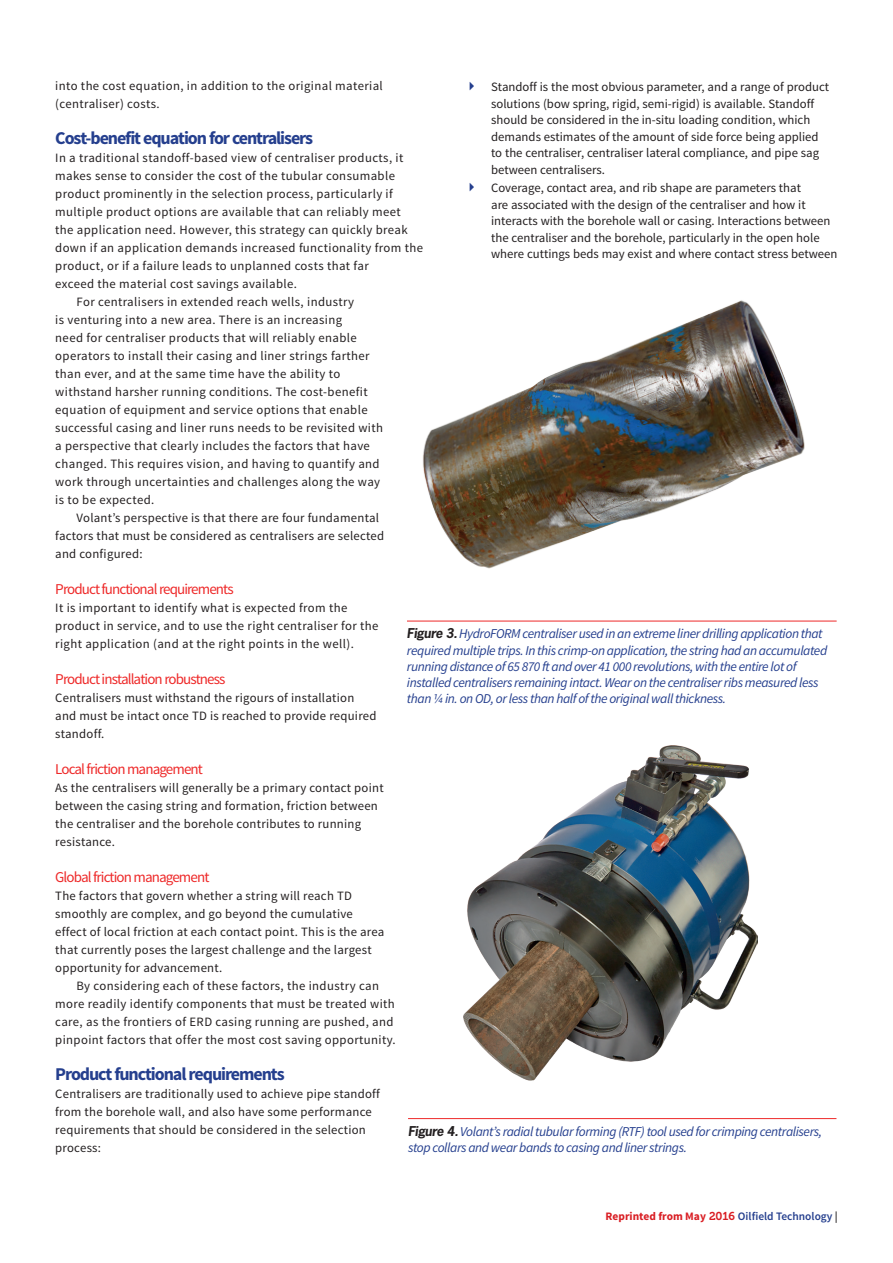
<style>
.page{position:relative;width:893px;height:1263px;background:#fff}
.page>*{position:absolute;margin:0;border:0;box-sizing:border-box;transform-origin:0 0}
.t1{font:700 18px "Source Sans Pro";letter-spacing:-.06em;color:#253f8e}
.t2{font:15px "Source Sans Pro";letter-spacing:-.06em;color:#ee2929}
.t3{font:italic 13.5px/16.2px "Source Sans Pro";letter-spacing:-.03em;color:#253f8e}
.t4{font:12.75px/18px "Source Sans Pro";letter-spacing:.02em;color:#231f20}
.t5{font:12.75px/16.5px "Source Sans Pro";color:#231f20}
.t6{font:600 11.4px "Source Sans Pro";color:#253f8e}
.s1{font-family:"News Gothic Std";font-weight:700;font-size:12.75px;color:#231f20}
.s2{font-weight:700;color:#d91e24}
.s3{font-family:"Museo 700";font-weight:400;color:#d91e24}
.s4{color:#231f20}
</style>
<div class="page">
<hr style="left:407px;top:621px;width:430px;height:1px;background:#ee2929">
<hr style="left:408px;top:1118px;width:428px;height:1px;background:#ee2929">
<img style="left:423px;top:300px;width:382px;height:269px">
<img style="left:464px;top:745px;width:293px;height:336px">
<p class="t4" style="left:55px;top:77px;width:329px">into the cost equation, in addition to the original material (centraliser) costs.</p>
<h1 class="t1" style="left:55px;top:126px;width:259px">Cost-benefit equation for centralisers</h1>
<p class="t4" style="left:55px;top:149px;width:350px">In a traditional standoff-based view of centraliser products, it</p>
<p class="t4" style="left:55px;top:167px;width:341px">makes sense to consider the cost of the tubular consumable</p>
<p class="t4" style="left:55px;top:185px;width:339px">product prominently in the selection process, particularly if</p>
<p class="t4" style="left:55px;top:203px;width:347px">multiple product options are available that can reliably meet</p>
<p class="t4" style="left:55px;top:221px;width:354px">the application need. However, this strategy can quickly break</p>
<p class="t4" style="left:55px;top:239px;width:369px">down if an application demands increased functionality from the</p>
<p class="t4" style="left:55px;top:257px;width:315px">product, or if a failure leads to unplanned costs that far</p>
<p class="t4" style="left:55px;top:275px;width:243px">exceed the material cost savings available.</p>
<p class="t4" style="left:77px;top:293px;width:279px">For centralisers in extended reach wells, industry</p>
<p class="t4" style="left:55px;top:311px;width:288px">is venturing into a new area. There is an increasing</p>
<p class="t4" style="left:55px;top:329px;width:303px">need for centraliser products that will reliably enable</p>
<p class="t4" style="left:55px;top:347px;width:316px">operators to install their casing and liner strings farther</p>
<p class="t4" style="left:55px;top:365px;width:286px">than ever, and at the same time have the ability to</p>
<p class="t4" style="left:55px;top:383px;width:314px">withstand harsher running conditions. The cost-benefit</p>
<p class="t4" style="left:55px;top:401px;width:314px">equation of equipment and service options that enable</p>
<p class="t4" style="left:55px;top:419px;width:329px">successful casing and liner runs needs to be revisited with</p>
<p class="t4" style="left:55px;top:437px;width:316px">a perspective that clearly includes the factors that have</p>
<p class="t4" style="left:55px;top:455px;width:326px">changed. This requires vision, and having to quantify and</p>
<p class="t4" style="left:55px;top:473px;width:326px">work through uncertainties and challenges along the way</p>
<p class="t4" style="left:55px;top:491px;width:101px">is to be expected.</p>
<p class="t4" style="left:77px;top:509px;width:304px">Volant’s perspective is that there are four fundamental</p>
<p class="t4" style="left:55px;top:527px;width:330px">factors that must be considered as centralisers are selected</p>
<p class="t4" style="left:55px;top:545px;width:89px">and configured:</p>
<p class="t2" style="left:55px;top:580px;width:180px">Product functional requirements</p>
<p class="t4" style="left:55px;top:599px;width:325px">It is important to identify what is expected from the product in service, and to use the right centraliser for the right application (and at the right points in the well).</p>
<p class="t2" style="left:55px;top:670px;width:172px">Product installation robustness</p>
<p class="t4" style="left:55px;top:689px;width:323px">Centralisers must withstand the rigours of installation and must be intact once TD is reached to provide required standoff.</p>
<p class="t2" style="left:55px;top:760px;width:149px">Local friction management</p>
<p class="t4" style="left:55px;top:779px;width:330px">As the centralisers will generally be a primary contact point between the casing string and formation, friction between the centraliser and the borehole contributes to running resistance.</p>
<p class="t2" style="left:55px;top:868px;width:156px">Global friction management</p>
<p class="t4" style="left:55px;top:887px;width:331px">The factors that govern whether a string will reach TD smoothly are complex, and go beyond the cumulative effect of local friction at each contact point. This is the area that currently poses the largest challenge and the largest opportunity for advancement.</p>
<p class="t4" style="left:55px;top:977px;width:342px;text-align:center">By considering each of these factors, the industry can<br>more readily identify components that must be treated with care, as the frontiers of ERD casing running are pushed, and pinpoint factors that offer the most cost saving opportunity.</p>
<h1 class="t1" style="left:55px;top:1062px;width:231px">Product functional requirements</h1>
<p class="t4" style="left:55px;top:1085px;width:326px">Centralisers are traditionally used to achieve pipe standoff from the borehole wall, and also have some performance requirements that should be considered in the selection process:</p>
<p class="t5" style="left:491px;top:79px;width:340px">Standoff is the most obvious parameter, and a range of product solutions (bow spring, rigid, semi-rigid) is available. Standoff should be considered in the in-situ loading condition, which demands estimates of the amount of side force being applied to the centraliser, centraliser lateral compliance, and pipe sag between centralisers.</p>
<p class="t5" style="left:491px;top:180px;width:348px">Coverage, contact area, and rib shape are parameters that<br>are associated with the design of the centraliser and how it interacts with the borehole wall or casing. Interactions between the centraliser and the borehole, particularly in the open hole where cuttings beds may exist and where contact stress between</p>
<p class="t3" style="left:407px;top:626px;width:422px"><span class="s1">Figure 3.</span> HydroFORM centraliser used in an extreme liner drilling application that required multiple trips. In this crimp-on application, the string had an accumulated running distance of 65 870 ft and over 41 000 revolutions, with the entire lot of installed centralisers remaining intact. Wear on the centraliser ribs measured less than ¼ in. on OD, or less than half of the original wall thickness.</p>
<p class="t3" style="left:408px;top:1123px;width:416px"><span class="s1">Figure 4.</span> Volant’s radial tubular forming (RTF) tool used for crimping centralisers, stop collars and wear bands to casing and liner strings.</p>
<p class="t6" style="left:606px;top:1209px;width:234px"><span class="s2">Reprinted from May</span> <span class="s3">2016</span> Oilfield Technology <span class="s4">|</span></p>
</div>
